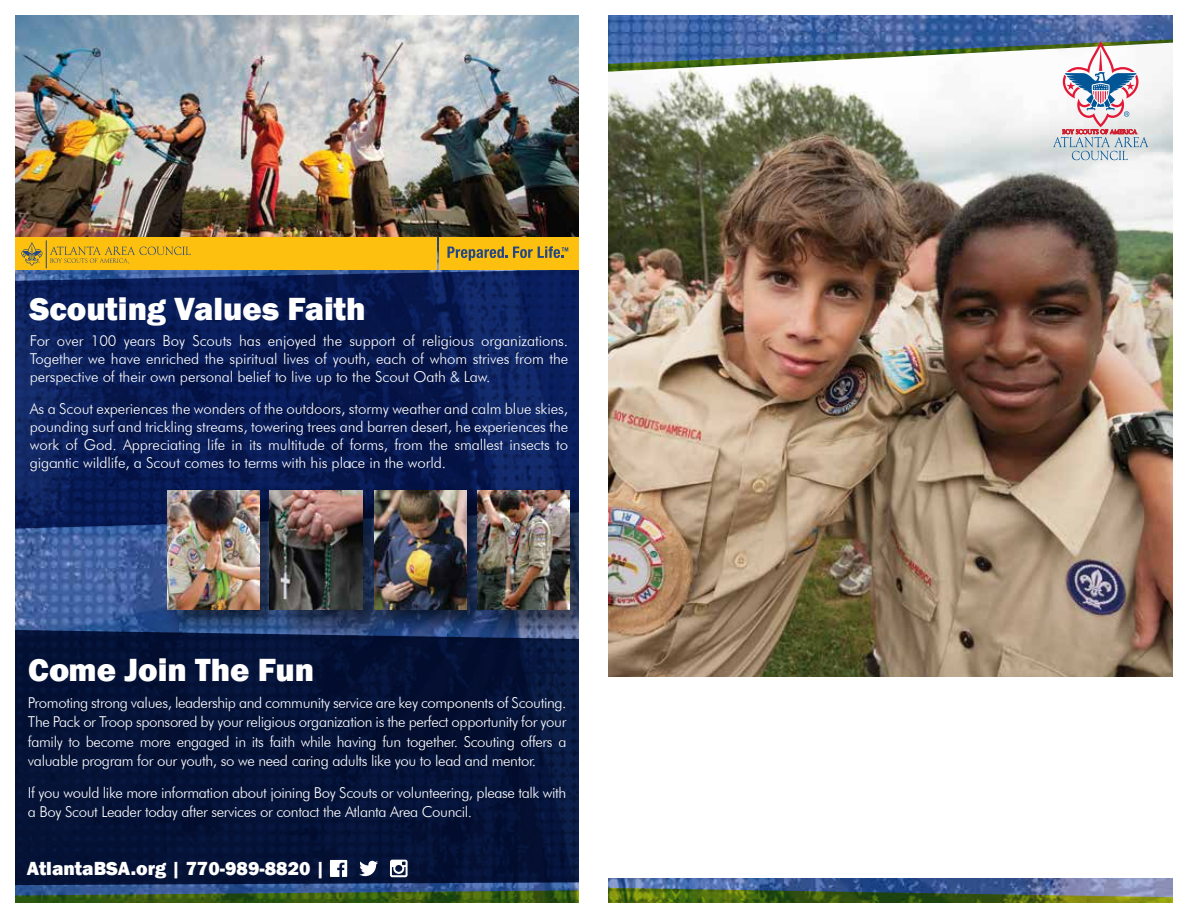
<style>
.page{position:relative;width:1188px;height:918px;background:#fff}
.page>*{position:absolute;margin:0;border:0;box-sizing:border-box;transform-origin:0 0}
.t1{font:800 33px "Franklin Gothic";color:#fff}
.t2{font:800 19.5px "Franklin Gothic";color:#fff}
.t3{font:300 15px/18px "Futura BT";letter-spacing:-.025em;color:#fff;text-align:justify}
</style>
<div class="page">
<img style="left:15px;top:15px;width:1158px;height:888px">
<div style="left:579px;top:6px;width:29px;height:912px;background:#fff"></div>
<h1 class="t1" style="left:29px;top:288px;width:338px">Scouting Values Faith</h1>
<p class="t3" style="left:30px;top:332px;width:540px">For over 100 years Boy Scouts has enjoyed the support of religious organizations.<br>Together we have enriched the spiritual lives of youth, each of whom strives from the perspective of their own personal belief to live up to the Scout Oath &amp; Law.</p>
<p class="t3" style="left:30px;top:399px;width:540px">As a Scout experiences the wonders of the outdoors, stormy weather and calm blue skies, pounding surf and trickling streams, towering trees and barren desert, he experiences the work of God. Appreciating life in its multitude of forms, from the smallest insects to gigantic wildlife, a Scout comes to terms with his place in the world.</p>
<h1 class="t1" style="left:28px;top:649px;width:287px">Come Join The Fun</h1>
<p class="t3" style="left:28px;top:692px;width:540px;line-height:19.5px">Promoting strong values, leadership and community service are key components of Scouting.<br>The Pack or Troop sponsored by your religious organization is the perfect opportunity for your family to become more engaged in its faith while having fun together. Scouting offers a valuable program for our youth, so we need caring adults like you to lead and mentor.</p>
<p class="t3" style="left:28px;top:782px;width:540px;line-height:19.5px">If you would like more information about joining Boy Scouts or volunteering, please talk with a Boy Scout Leader today after services or contact the Atlanta Area Council.</p>
<h2 class="t2" style="left:27px;top:856px;width:300px">AtlantaBSA.org | 770-989-8820 |</h2>
</div>
